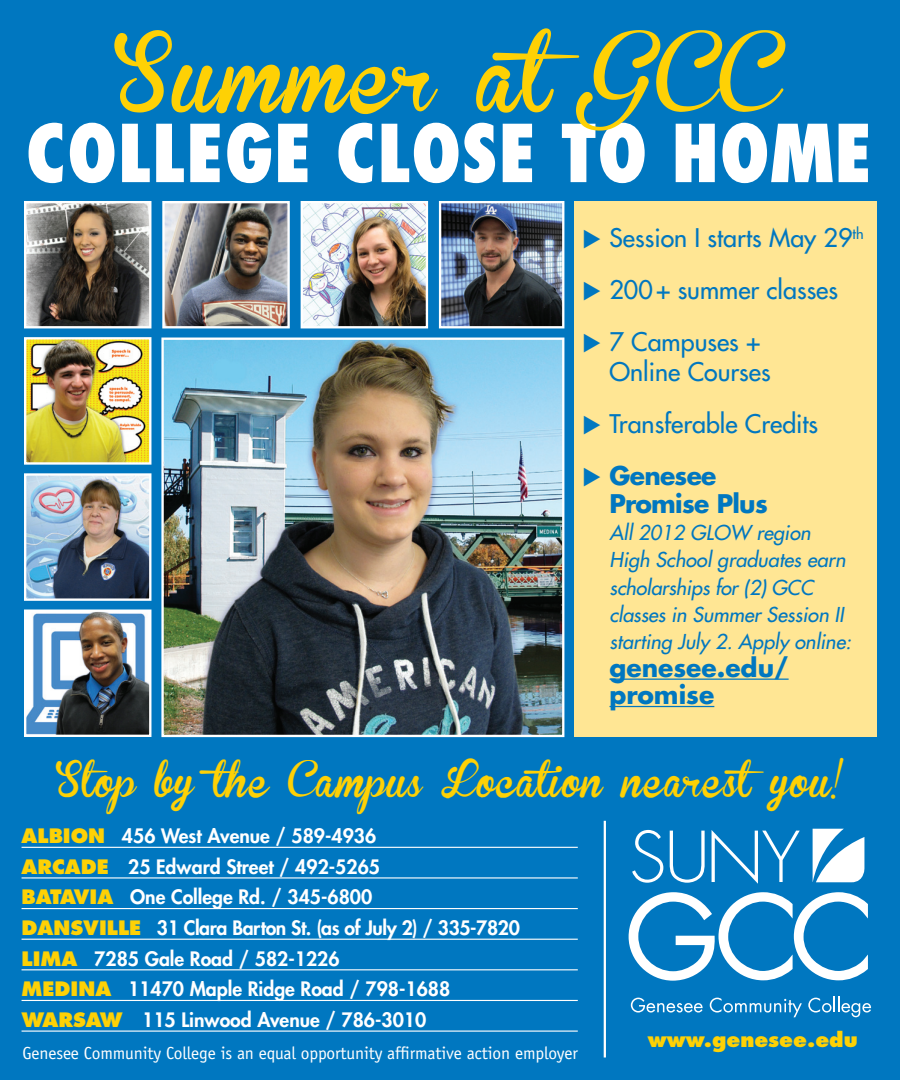
<style>
.page{position:relative;width:900px;height:1080px;background:#0077c0}
.page>*{position:absolute;margin:0;border:0;box-sizing:border-box;transform-origin:0 0}
.t1{font:800 condensed 77.5px "Futura";color:#fff}
.t2{font:77.5px "Brannboll Fet";letter-spacing:.02em;color:#fed105}
.t3{font:35px "Brannboll Fet";letter-spacing:.02em;color:#fed105}
.t4{font:25px/29.8px "Futura";color:#0077c0}
.t5{font:700 25px/27.2px "Futura";letter-spacing:-.03em;color:#0077c0}
.t6{font:700 25px/27.2px "Futura";color:#0077c0}
.t7{font:italic 20px/27.2px "Futura";color:#0077c0}
.t8{font:800 20px "Futura";color:#fed105}
.t9{font:800 19.5px/30.8px "Futura";color:#fff}
.t10{font:17.5px "Officina Sans";letter-spacing:-.01em;color:#fff}
.s1{color:#fed105}
</style>
<div class="page">
<hr style="left:22px;top:847px;width:556px;height:1px;background:#fff">
<hr style="left:22px;top:877px;width:556px;height:2px;background:#fff">
<hr style="left:22px;top:908px;width:556px;height:1px;background:#fff">
<hr style="left:22px;top:939px;width:556px;height:1px;background:#fff">
<hr style="left:22px;top:969px;width:556px;height:1px;background:#fff">
<hr style="left:22px;top:1000px;width:556px;height:1px;background:#fff">
<hr style="left:22px;top:1031px;width:556px;height:1px;background:#fff">
<hr style="left:604px;top:821px;width:2px;height:237px;background:#fff">
<div style="left:574px;top:202px;width:302px;height:535px;background:#ffe694"></div>
<hr style="left:610px;top:679px;width:179px;height:1px;background:#0077c0">
<hr style="left:610px;top:706px;width:104px;height:1px;background:#0077c0">
<svg style="left:813px;top:829px;width:52px;height:53px"></svg>
<svg style="left:629px;top:892px;width:239px;height:89px"></svg>
<svg style="left:632px;top:830px;width:31px;height:53px"></svg>
<svg style="left:670px;top:831px;width:35px;height:52px"></svg>
<svg style="left:712px;top:830px;width:88px;height:54px"></svg>
<svg style="left:631px;top:998px;width:72px;height:15px"></svg>
<svg style="left:710px;top:998px;width:92px;height:19px"></svg>
<svg style="left:808px;top:997px;width:63px;height:20px"></svg>
<img style="left:304px;top:204px;width:121px;height:121px">
<div style="left:301px;top:201px;width:127px;height:127px;border:2px solid #fff"></div>
<img style="left:164px;top:341px;width:397px;height:393px">
<div style="left:161px;top:338px;width:403px;height:399px;border:2px solid #fff"></div>
<img style="left:165px;top:204px;width:122px;height:121px">
<div style="left:162px;top:201px;width:128px;height:127px;border:2px solid #fff"></div>
<img style="left:442px;top:204px;width:119px;height:121px">
<div style="left:439px;top:201px;width:125px;height:127px;border:2px solid #fff"></div>
<img style="left:27px;top:476px;width:121px;height:122px">
<div style="left:24px;top:473px;width:127px;height:128px;border:2px solid #fff"></div>
<img style="left:27px;top:340px;width:121px;height:122px">
<div style="left:24px;top:337px;width:127px;height:128px;border:2px solid #fff"></div>
<img style="left:27px;top:204px;width:121px;height:121px">
<div style="left:24px;top:201px;width:127px;height:127px;border:2px solid #fff"></div>
<img style="left:27px;top:613px;width:121px;height:121px">
<div style="left:24px;top:610px;width:127px;height:127px;border:2px solid #fff"></div>
<h1 class="t2" style="left:115px;top:36px;width:667px">Summer atGCC</h1>
<h1 class="t1" style="left:26px;top:105px;width:848px">COLLEGE CLOSE TO HOME</h1>
<p class="t4" style="left:582px;top:223px;width:283px">◆ Session I starts May 29<sup>th</sup></p>
<p class="t4" style="left:582px;top:275px;width:257px">◆ 200+ summer classes</p>
<p class="t4" style="left:610px;top:327px;width:163px;text-indent:-27px">◆ 7 Campuses +<br>Online Courses</p>
<p class="t4" style="left:582px;top:409px;width:238px">◆ Transferable Credits</p>
<p class="t5" style="left:610px;top:462px;width:160px;text-indent:-27px">◆ Genesee<br>Promise Plus</p>
<p class="t7" style="left:610px;top:519px;width:243px">All 2012 GLOW region<br>High School graduates earn scholarships for (2) GCC classes in Summer Session II starting July 2. Apply online:</p>
<p class="t6" style="left:610px;top:653px;width:181px">genesee.edu/ promise</p>
<h2 class="t3" style="left:56px;top:763px;width:789px">Stop by the Campus Location nearestyou!</h2>
<p class="t9" style="left:22px;top:820px;width:500px"><span class="s1">ALBION</span> 456 West Avenue / 589-4936<br><span class="s1">ARCADE</span> 25 Edward Street / 492-5265<br><span class="s1">BATAVIA</span> One College Rd. / 345-6800<br><span class="s1">DANSVILLE</span> 31 Clara Barton St. (as of July 2) / 335-7820<br><span class="s1">LIMA</span> 7285 Gale Road / 582-1226<br><span class="s1">MEDINA</span> 11470 Maple Ridge Road / 798-1688<br><span class="s1">WARSAW</span></p>
<p class="t9" style="left:142px;top:1004px;width:286px">115 Linwood Avenue / 786-3010</p>
<p class="t10" style="left:22px;top:1042px;width:557px">Genesee Community College is an equal opportunity affirmative action employer</p>
<p class="t8" style="left:648px;top:1027px;width:211px">WWW.GENESEE.EDU</p>
</div>
